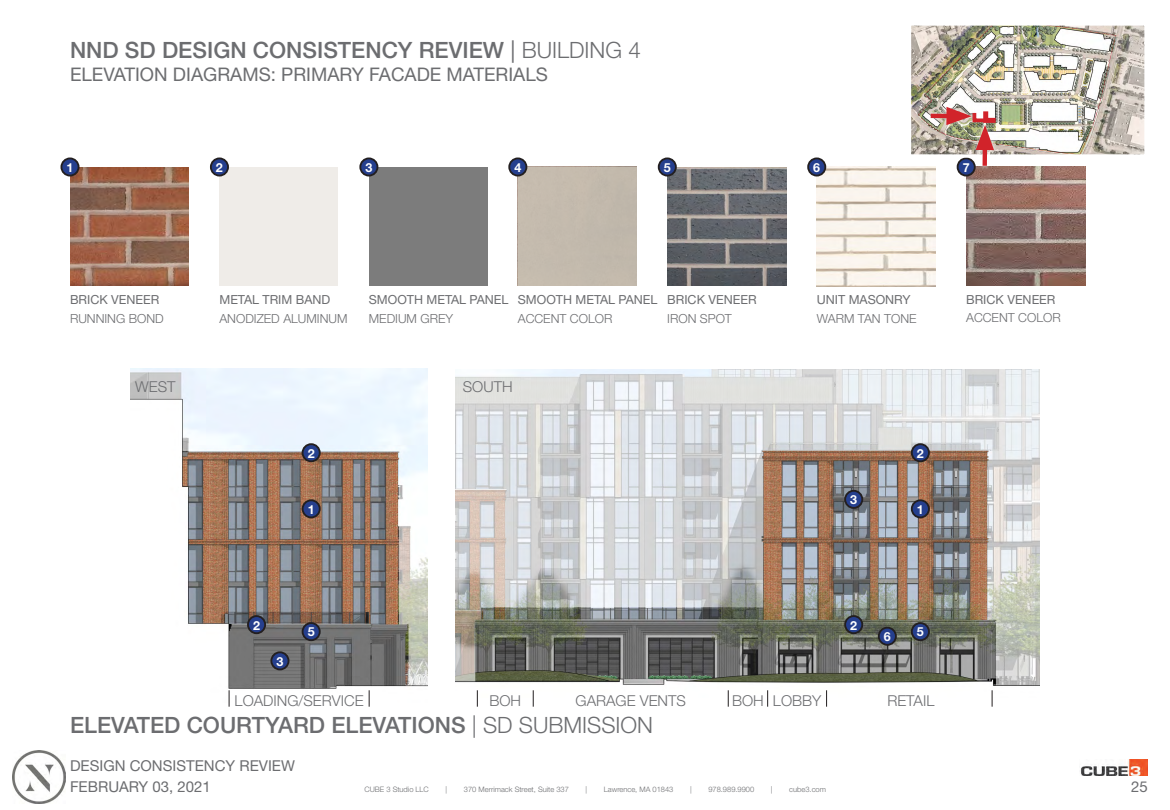
<style>
.page{position:relative;width:1170px;height:810px;background:#fff}
.page>*{position:absolute;margin:0;border:0;box-sizing:border-box;transform-origin:0 0}
.t1{font:500 22.5px "Helvetica Neue";color:#6c6d70}
.t2{font:18.75px "Helvetica Neue";color:#6c6d70}
.t3{font:300 15px "Helvetica Neue";color:#6c6d70}
.t4{font:15px/21.1px "Helvetica Neue";color:#6c6d70}
.t5{font:12.5px "Helvetica Neue";color:#6c6d70}
.t6{font:300 12.5px "Helvetica Neue";color:#6c6d70}
.t7{font:700 12.5px "Helvetica Neue";color:#fff}
.t8{font:300 7.5px "Helvetica Neue";color:#6c6d70}
.s1{font-weight:400}
.s2{font-weight:300}
</style>
<div class="page">
<img style="left:130px;top:369px;width:297px;height:333px">
<img style="left:455px;top:369px;width:585px;height:328px">
<div style="left:235px;top:694px;width:129px;height:12px;background:#fff"></div>
<div style="left:566px;top:694px;width:129px;height:12px;background:#fff"></div>
<div style="left:732px;top:694px;width:32px;height:12px;background:#fff"></div>
<div style="left:489px;top:694px;width:32px;height:12px;background:#fff"></div>
<div style="left:773px;top:694px;width:48px;height:12px;background:#fff"></div>
<div style="left:887px;top:694px;width:47px;height:12px;background:#fff"></div>
<svg style="left:229px;top:690px;width:1px;height:17px"></svg>
<svg style="left:477px;top:690px;width:1px;height:17px"></svg>
<svg style="left:533px;top:690px;width:1px;height:17px"></svg>
<svg style="left:369px;top:690px;width:1px;height:17px"></svg>
<svg style="left:728px;top:690px;width:1px;height:17px"></svg>
<svg style="left:768px;top:690px;width:1px;height:17px"></svg>
<svg style="left:826px;top:690px;width:1px;height:17px"></svg>
<svg style="left:992px;top:690px;width:1px;height:17px"></svg>
<img style="left:13px;top:751px;width:52px;height:52px">
<img style="left:1080px;top:759px;width:68px;height:17px">
<img style="left:667px;top:167px;width:119px;height:119px">
<div style="left:369px;top:167px;width:119px;height:119px;background:#7c7c7c"></div>
<img style="left:70px;top:167px;width:119px;height:119px">
<div style="left:219px;top:167px;width:119px;height:119px;background:#efece8"></div>
<div style="left:518px;top:167px;width:119px;height:119px;background:#c3baad"></div>
<img style="left:817px;top:167px;width:119px;height:119px">
<img style="left:966px;top:167px;width:119px;height:119px">
<div style="left:61px;top:158px;width:18px;height:18px;background:#253f8e;border-radius:50%"></div>
<div style="left:60px;top:157px;width:20px;height:20px;border:2px solid #231f20;border-radius:50%"></div>
<div style="left:211px;top:158px;width:17px;height:18px;background:#253f8e;border-radius:50%"></div>
<div style="left:210px;top:157px;width:19px;height:20px;border:2px solid #231f20;border-radius:50%"></div>
<div style="left:360px;top:158px;width:17px;height:18px;background:#253f8e;border-radius:50%"></div>
<div style="left:359px;top:157px;width:19px;height:20px;border:2px solid #231f20;border-radius:50%"></div>
<div style="left:845px;top:491px;width:17px;height:17px;background:#253f8e;border-radius:50%"></div>
<div style="left:844px;top:490px;width:19px;height:19px;border:2px solid #231f20;border-radius:50%"></div>
<div style="left:271px;top:652px;width:18px;height:17px;background:#253f8e;border-radius:50%"></div>
<div style="left:270px;top:651px;width:19px;height:19px;border:2px solid #231f20;border-radius:50%"></div>
<div style="left:509px;top:158px;width:17px;height:18px;background:#253f8e;border-radius:50%"></div>
<div style="left:508px;top:157px;width:19px;height:20px;border:2px solid #231f20;border-radius:50%"></div>
<div style="left:659px;top:158px;width:17px;height:18px;background:#253f8e;border-radius:50%"></div>
<div style="left:658px;top:157px;width:19px;height:20px;border:2px solid #231f20;border-radius:50%"></div>
<div style="left:303px;top:623px;width:17px;height:17px;background:#253f8e;border-radius:50%"></div>
<div style="left:302px;top:622px;width:19px;height:19px;border:2px solid #231f20;border-radius:50%"></div>
<div style="left:912px;top:623px;width:17px;height:17px;background:#253f8e;border-radius:50%"></div>
<div style="left:911px;top:622px;width:19px;height:19px;border:2px solid #231f20;border-radius:50%"></div>
<div style="left:808px;top:158px;width:17px;height:18px;background:#253f8e;border-radius:50%"></div>
<div style="left:807px;top:157px;width:19px;height:20px;border:2px solid #231f20;border-radius:50%"></div>
<div style="left:879px;top:628px;width:17px;height:17px;background:#253f8e;border-radius:50%"></div>
<div style="left:878px;top:627px;width:19px;height:19px;border:2px solid #231f20;border-radius:50%"></div>
<svg style="left:958px;top:158px;width:17px;height:18px"></svg>
<div style="left:957px;top:157px;width:19px;height:20px;border:2px solid #231f20;border-radius:50%"></div>
<div style="left:303px;top:500px;width:17px;height:17px;background:#253f8e;border-radius:50%"></div>
<div style="left:302px;top:499px;width:19px;height:19px;border:2px solid #231f20;border-radius:50%"></div>
<div style="left:912px;top:500px;width:17px;height:17px;background:#253f8e;border-radius:50%"></div>
<div style="left:911px;top:499px;width:19px;height:19px;border:2px solid #231f20;border-radius:50%"></div>
<div style="left:303px;top:444px;width:17px;height:17px;background:#253f8e;border-radius:50%"></div>
<div style="left:302px;top:443px;width:19px;height:19px;border:2px solid #231f20;border-radius:50%"></div>
<div style="left:912px;top:444px;width:17px;height:17px;background:#253f8e;border-radius:50%"></div>
<div style="left:911px;top:443px;width:19px;height:19px;border:2px solid #231f20;border-radius:50%"></div>
<div style="left:248px;top:616px;width:17px;height:17px;background:#253f8e;border-radius:50%"></div>
<div style="left:247px;top:615px;width:19px;height:19px;border:2px solid #231f20;border-radius:50%"></div>
<div style="left:845px;top:616px;width:17px;height:17px;background:#253f8e;border-radius:50%"></div>
<div style="left:844px;top:615px;width:19px;height:19px;border:2px solid #231f20;border-radius:50%"></div>
<img style="left:912px;top:26px;width:232px;height:128px">
<div style="left:908px;top:22px;width:240px;height:136px;border:3px solid #fff"></div>
<img style="left:926px;top:103px;width:75px;height:67px">
<h1 class="t1" style="left:70px;top:37px;width:572px">NND SD DESIGN CONSISTENCY REVIEW <span class="s1">|</span> <span class="s2">BUILDING 4</span></h1>
<p class="t2" style="left:70px;top:63px;width:479px">ELEVATION DIAGRAMS: PRIMARY FACADE MATERIALS</p>
<p class="t7" style="left:67px;top:160px;width:8px">1</p>
<p class="t7" style="left:216px;top:160px;width:8px">2</p>
<p class="t7" style="left:365px;top:160px;width:8px">3</p>
<p class="t7" style="left:514px;top:160px;width:8px">4</p>
<p class="t7" style="left:664px;top:160px;width:8px">5</p>
<p class="t7" style="left:813px;top:160px;width:8px">6</p>
<p class="t7" style="left:963px;top:160px;width:8px">7</p>
<p class="t5" style="left:70px;top:292px;width:91px">BRICK VENEER</p>
<p class="t6" style="left:70px;top:311px;width:95px">RUNNING BOND</p>
<p class="t5" style="left:219px;top:292px;width:112px">METAL TRIM BAND</p>
<p class="t6" style="left:219px;top:311px;width:130px">ANODIZED ALUMINUM</p>
<p class="t5" style="left:369px;top:292px;width:141px">SMOOTH METAL PANEL</p>
<p class="t6" style="left:369px;top:311px;width:86px">MEDIUM GREY</p>
<p class="t5" style="left:518px;top:292px;width:141px">SMOOTH METAL PANEL</p>
<p class="t6" style="left:518px;top:311px;width:96px">ACCENT COLOR</p>
<p class="t5" style="left:667px;top:292px;width:91px">BRICK VENEER</p>
<p class="t6" style="left:667px;top:311px;width:66px">IRON SPOT</p>
<p class="t5" style="left:817px;top:292px;width:95px">UNIT MASONRY</p>
<p class="t6" style="left:817px;top:311px;width:101px">WARM TAN TONE</p>
<p class="t3" style="left:135px;top:378px;width:42px">WEST</p>
<p class="t3" style="left:463px;top:378px;width:51px">SOUTH</p>
<p class="t7" style="left:308px;top:445px;width:8px">2</p>
<p class="t7" style="left:917px;top:445px;width:8px">2</p>
<p class="t7" style="left:850px;top:492px;width:8px">3</p>
<p class="t7" style="left:308px;top:502px;width:8px">1</p>
<p class="t7" style="left:917px;top:502px;width:8px">1</p>
<p class="t5" style="left:966px;top:292px;width:91px">BRICK VENEER</p>
<p class="t6" style="left:966px;top:310px;width:96px">ACCENT COLOR</p>
<p class="t7" style="left:253px;top:617px;width:8px">2</p>
<p class="t7" style="left:850px;top:617px;width:8px">2</p>
<p class="t7" style="left:308px;top:624px;width:8px">5</p>
<p class="t7" style="left:917px;top:624px;width:8px">5</p>
<p class="t7" style="left:884px;top:629px;width:8px">6</p>
<p class="t7" style="left:276px;top:654px;width:8px">3</p>
<p class="t3" style="left:235px;top:692px;width:131px">LOADING/SERVICE</p>
<p class="t3" style="left:489px;top:692px;width:33px">BOH</p>
<p class="t3" style="left:576px;top:692px;width:112px">GARAGE VENTS</p>
<p class="t3" style="left:732px;top:692px;width:33px">BOH</p>
<p class="t3" style="left:773px;top:692px;width:50px">LOBBY</p>
<p class="t3" style="left:887px;top:692px;width:49px">RETAIL</p>
<p class="t1" style="left:70px;top:711px;width:585px">ELEVATED COURTYARD ELEVATIONS <span class="s2">| SD SUBMISSION</span></p>
<p class="t4" style="left:70px;top:755px;width:226px">DESIGN CONSISTENCY REVIEW<br>FEBRUARY 03, 2021</p>
<p class="t8" style="left:364px;top:785px;width:66px">CUBE 3 Studio LLC</p>
<p class="t8" style="left:446px;top:785px;width:3px">|</p>
<p class="t8" style="left:464px;top:785px;width:106px">370 Merrimack Street, Suite 337</p>
<p class="t8" style="left:586px;top:785px;width:3px">|</p>
<p class="t8" style="left:604px;top:785px;width:71px">Lawrence, MA 01843</p>
<p class="t8" style="left:690px;top:785px;width:3px">|</p>
<p class="t8" style="left:708px;top:785px;width:47px">978.989.9900</p>
<p class="t8" style="left:771px;top:785px;width:3px">|</p>
<p class="t8" style="left:789px;top:785px;width:38px">cube3.com</p>
<p class="t4" style="left:1131px;top:776px;width:18px">25</p>
</div>
